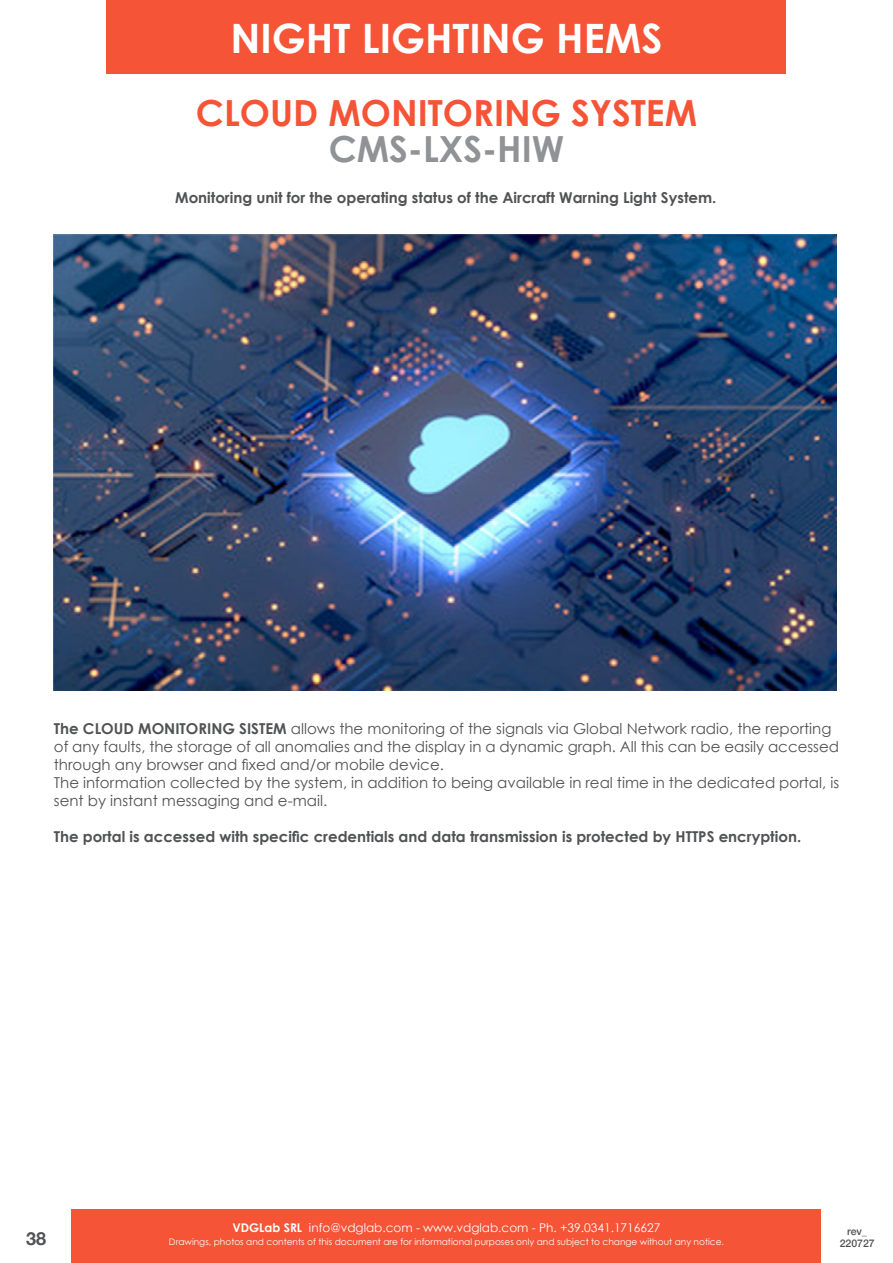
<style>
.page{position:relative;width:893px;height:1263px;background:#fff}
.page>*{position:absolute;margin:0;border:0;box-sizing:border-box;transform-origin:0 0}
.t1{font:700 40.5px "Century Gothic";color:#fff}
.t2{font:700 36px "Century Gothic";color:#f55437}
.t3{font:700 36px "Century Gothic";color:#909296}
.t4{font:700 18px "Helvetica Neue";color:#515254}
.t5{font:15px/18px "Century Gothic";color:#515254}
.t6{font:700 15px "Century Gothic";color:#515254}
.t7{font:12px "Century Gothic";color:#fff}
.t8{font:500 10.5px "Helvetica Neue";color:#515254}
.t9{font:9px "Century Gothic";color:#fff}
.s1{font-weight:700}
</style>
<div class="page">
<div style="left:72px;top:1209px;width:749px;height:54px;background:#f55437"></div>
<div style="left:107px;top:0;width:679px;height:74px;background:#f55437"></div>
<img style="left:54px;top:235px;width:782px;height:456px">
<h1 class="t1" style="left:231px;top:12px;width:433px">NIGHT LIGHTING HEMS</h1>
<h2 class="t2" style="left:196px;top:91px;width:503px">CLOUD MONITORING SYSTEM</h2>
<h2 class="t3" style="left:329px;top:127px;width:237px">CMS-LXS-HIW</h2>
<p class="t6" style="left:175px;top:188px;width:543px">Monitoring unit for the operating status of the Aircraft Warning Light System.</p>
<p class="t5" style="left:54px;top:719px;width:787px"><span class="s1">The CLOUD MONITORING SISTEM</span> allows the monitoring of the signals via Global Network radio, the reporting of any faults, the storage of all anomalies and the display in a dynamic graph. All this can be easily accessed through any browser and fixed and/or mobile device.<br>The information collected by the system, in addition to being available in real time in the dedicated portal, is sent by instant messaging and e-mail.</p>
<p class="t6" style="left:54px;top:827px;width:749px">The portal is accessed with specific credentials and data transmission is protected by HTTPS encryption.</p>
<p class="t4" style="left:26px;top:1224px;width:22px">38</p>
<p class="t7" style="left:232px;top:1221px;width:430px"><span class="s1">VDGLab SRL</span> info@vdglab.com - www.vdglab.com - Ph. +39.0341.1716627</p>
<p class="t8" style="left:847px;top:1222px;width:22px">rev_</p>
<p class="t9" style="left:169px;top:1236px;width:557px">Drawings, photos and contents of this document are for informational purposes only and subject to change without any notice.</p>
<p class="t8" style="left:840px;top:1235px;width:37px">220727</p>
</div>
